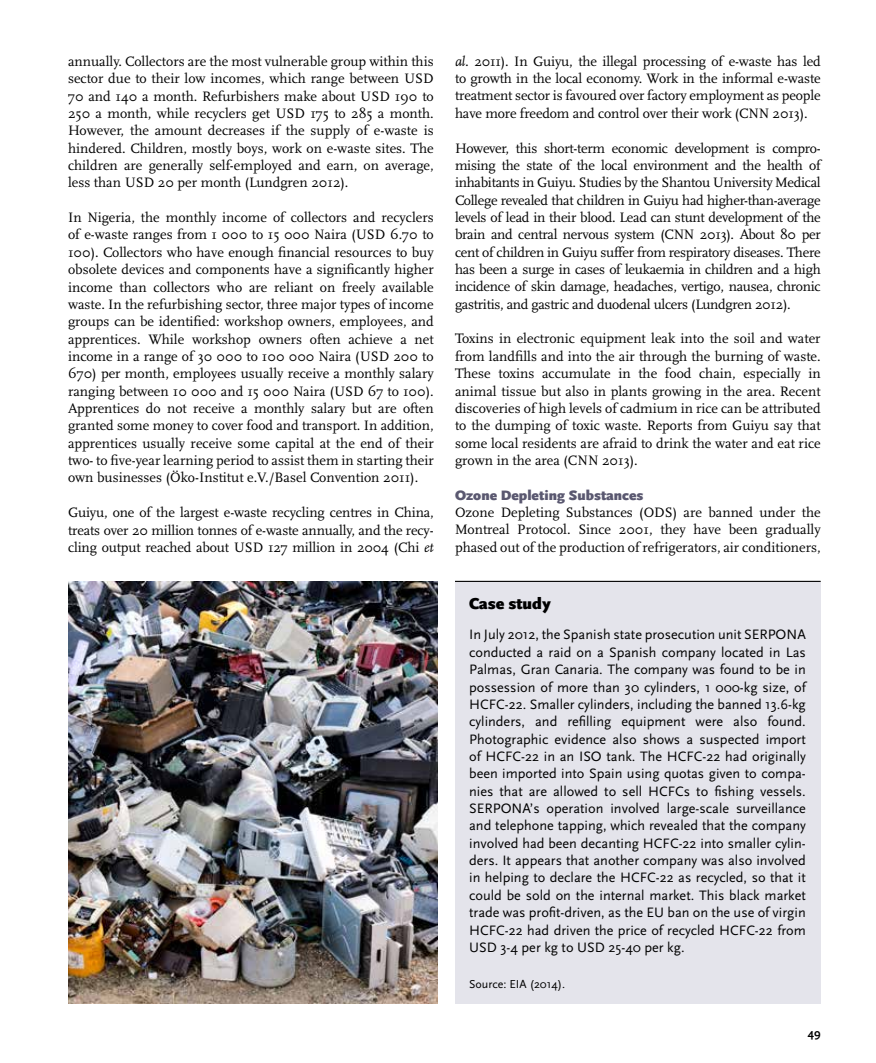
<style>
.page{position:relative;width:876px;height:1063px;background:#fff}
.page>*{position:absolute;margin:0;border:0;box-sizing:border-box;transform-origin:0 0}
.t1{font:900 16.5px "Scala Sans";color:#000}
.t2{font:14.25px/17.4px "Scala";color:#000;text-align:justify}
.t3{font:14.25px/17.4px "Scala Sans";color:#000;text-align:justify}
.t4{font:900 14.25px "Scala Sans";color:#5a5870}
.t5{font:12px "Scala Sans";color:#000}
.t6{font:700 12px "Scala Sans";color:#000}
.s1{font-style:italic}
</style>
<div class="page">
<img style="left:68px;top:582px;width:370px;height:421px">
<div style="left:455px;top:582px;width:366px;height:421px;background:#e4e4eb"></div>
<hr style="left:455px;top:581px;width:366px;height:1px;background:#000">
<p class="t2" style="left:68px;top:53px;width:367px">annually. Collectors are the most vulnerable group within this sector due to their low incomes, which range between USD 70 and 140 a month. Refurbishers make about USD 190 to 250 a month, while recyclers get USD 175 to 285 a month.<br>However, the amount decreases if the supply of e-waste is hindered. Children, mostly boys, work on e-waste sites. The children are generally self-employed and earn, on average, less than USD 20 per month (Lundgren 2012).</p>
<p class="t2" style="left:68px;top:209px;width:367px">In Nigeria, the monthly income of collectors and recyclers of e-waste ranges from 1 000 to 15 000 Naira (USD 6.70 to 100). Collectors who have enough financial resources to buy obsolete devices and components have a significantly higher income than collectors who are reliant on freely available waste. In the refurbishing sector, three major types of income groups can be identified: workshop owners, employees, and apprentices. While workshop owners often achieve a net income in a range of 30 000 to 100 000 Naira (USD 200 to 670) per month, employees usually receive a monthly salary ranging between 10 000 and 15 000 Naira (USD 67 to 100).<br>Apprentices do not receive a monthly salary but are often granted some money to cover food and transport. In addition, apprentices usually receive some capital at the end of their two- to five-year learning period to assist them in starting their own businesses (Öko-Institut e.V./Basel Convention 2011).</p>
<p class="t2" style="left:68px;top:504px;width:367px">Guiyu, one of the largest e-waste recycling centres in China, treats over 20 million tonnes of e-waste annually, and the recy&shy;cling output reached about USD 127 million in 2004 (Chi <span class="s1">et</span></p>
<p class="t2" style="left:455px;top:53px;width:367px"><span class="s1">al.</span> 2011). In Guiyu, the illegal processing of e-waste has led to growth in the local economy. Work in the informal e-waste treatment sector is favoured over factory employment as people have more freedom and control over their work (CNN 2013).</p>
<p class="t2" style="left:455px;top:139px;width:367px">However, this short-term economic development is compro&shy;mising the state of the local environment and the health of inhabitants in Guiyu. Studies by the Shantou University Medical College revealed that children in Guiyu had higher-than-average levels of lead in their blood. Lead can stunt development of the brain and central nervous system (CNN 2013). About 80 per cent of children in Guiyu suffer from respiratory diseases. There has been a surge in cases of leukaemia in children and a high incidence of skin damage, headaches, vertigo, nausea, chronic gastritis, and gastric and duodenal ulcers (Lundgren 2012).</p>
<p class="t2" style="left:455px;top:330px;width:367px">Toxins in electronic equipment leak into the soil and water from landfills and into the air through the burning of waste.<br>These toxins accumulate in the food chain, especially in animal tissue but also in plants growing in the area. Recent discoveries of high levels of cadmium in rice can be attributed to the dumping of toxic waste. Reports from Guiyu say that some local residents are afraid to drink the water and eat rice grown in the area (CNN 2013).</p>
<p class="t4" style="left:455px;top:487px;width:190px">Ozone Depleting Substances</p>
<p class="t2" style="left:455px;top:504px;width:367px">Ozone Depleting Substances (ODS) are banned under the Montreal Protocol. Since 2001, they have been gradually phased out of the production of refrigerators, air conditioners,</p>
<p class="t1" style="left:469px;top:595px;width:83px">Case study</p>
<p class="t3" style="left:469px;top:626px;width:338px">In July 2012, the Spanish state prosecution unit SERPONA conducted a raid on a Spanish company located in Las Palmas, Gran Canaria. The company was found to be in possession of more than 30 cylinders, 1 000-kg size, of HCFC-22. Smaller cylinders, including the banned 13.6-kg cylinders, and refilling equipment were also found.<br>Photographic evidence also shows a suspected import of HCFC-22 in an ISO tank. The HCFC-22 had originally been imported into Spain using quotas given to compa&shy;nies that are allowed to sell HCFCs to fishing vessels.<br>SERPONA’s operation involved large-scale surveillance and telephone tapping, which revealed that the company involved had been decanting HCFC-22 into smaller cylin&shy;ders. It appears that another company was also involved in helping to declare the HCFC-22 as recycled, so that it could be sold on the internal market. This black market trade was profit-driven, as the EU ban on the use of virgin HCFC-22 had driven the price of recycled HCFC-22 from USD 3-4 per kg to USD 25-40 per kg.</p>
<p class="t5" style="left:469px;top:978px;width:97px">Source: EIA (2014).</p>
<p class="t6" style="left:808px;top:1027px;width:14px">49</p>
</div>
